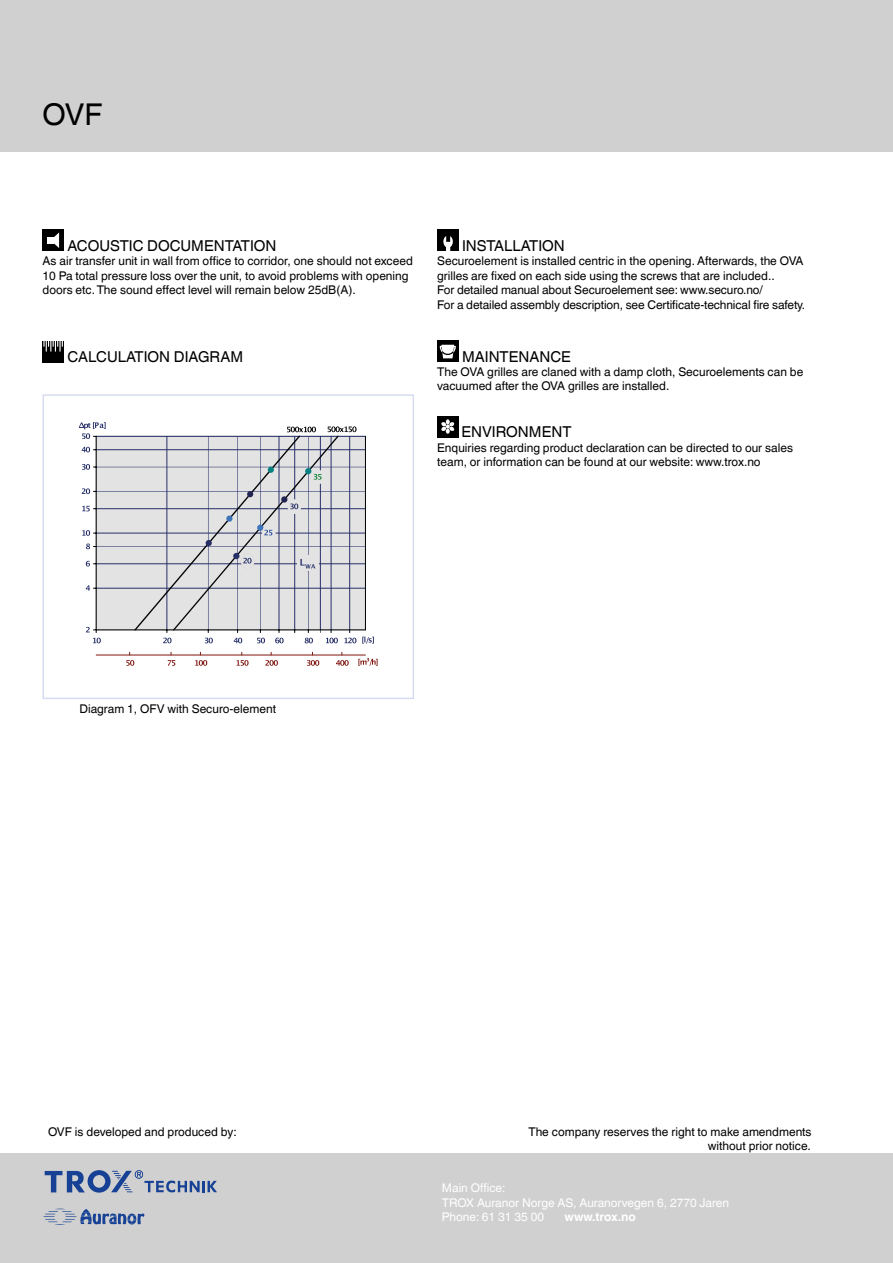
<style>
.page{position:relative;width:893px;height:1263px;background:#fff}
.page>*{position:absolute;margin:0;border:0;box-sizing:border-box;transform-origin:0 0}
.t1{font:30px "TROX Helvetica";color:#000}
.t2{font:15px "TROX Helvetica";color:#000}
.t3{font:12px/14.4px "TROX Helvetica";color:#000}
.t4{font:12px/14.4px "TROX Helvetica";color:#fff}
.t5{font:700 12px "TROX Helvetica";color:#fff}
</style>
<div class="page">
<div style="left:0;top:0;width:893px;height:152px;background:#d0d0d0"></div>
<div style="left:43px;top:230px;width:21px;height:21px;background:#000"></div>
<svg style="left:47px;top:232px;width:12px;height:16px"></svg>
<hr style="left:96px;top:655px;width:269px;height:1px;background:#801710">
<svg style="left:126px;top:652px;width:8px;height:14px"></svg>
<svg style="left:168px;top:652px;width:7px;height:14px"></svg>
<svg style="left:195px;top:652px;width:12px;height:14px"></svg>
<svg style="left:237px;top:652px;width:12px;height:14px"></svg>
<svg style="left:265px;top:652px;width:13px;height:14px"></svg>
<svg style="left:307px;top:652px;width:12px;height:14px"></svg>
<svg style="left:336px;top:652px;width:13px;height:14px"></svg>
<svg style="left:358px;top:658px;width:20px;height:8px"></svg>
<svg style="left:79px;top:422px;width:295px;height:222px"></svg>
<div style="left:43px;top:394px;width:371px;height:305px;border:1px solid #d5dbf0"></div>
<div style="left:43px;top:341px;width:21px;height:21px;background:#000"></div>
<svg style="left:43px;top:341px;width:20px;height:11px"></svg>
<div style="left:437px;top:230px;width:21px;height:21px;background:#000"></div>
<svg style="left:443px;top:236px;width:10px;height:15px"></svg>
<svg style="left:437px;top:340px;width:21px;height:22px"></svg>
<svg style="left:440px;top:345px;width:16px;height:13px"></svg>
<div style="left:437px;top:416px;width:21px;height:21px;background:#000"></div>
<svg style="left:441px;top:419px;width:13px;height:15px"></svg>
<div style="left:0;top:1154px;width:893px;height:109px;background:#d0d0d0"></div>
<svg style="left:44px;top:1208px;width:100px;height:17px"></svg>
<svg style="left:45px;top:1170px;width:172px;height:22px"></svg>
<h1 class="t1" style="left:43px;top:97px;width:61px">OVF</h1>
<p class="t2" style="left:67px;top:237px;width:211px">ACOUSTIC DOCUMENTATION</p>
<p class="t3" style="left:43px;top:254px;width:372px">As air transfer unit in wall from office to corridor, one should not exceed<br>10 Pa total pressure loss over the unit, to avoid problems with opening doors etc.The sound effect level will remain below 25dB(A).</p>
<p class="t2" style="left:67px;top:348px;width:177px">CALCULATION DIAGRAM</p>
<p class="t2" style="left:462px;top:237px;width:104px">INSTALLATION</p>
<p class="t3" style="left:437px;top:254px;width:370px">Securoelement is installed centric in the opening. Afterwards, the OVA grilles are fixed on each side using the screws that are included..<br>For detailed manual about Securoelement see: www.securo.no/<br>For a detailed assembly description, see Certificate-technical fire safety.</p>
<p class="t2" style="left:462px;top:348px;width:110px">MAINTENANCE</p>
<p class="t3" style="left:437px;top:365px;width:368px">The OVA grilles are claned with a damp cloth, Securoelements can be vacuumed after the OVA grilles are installed.</p>
<p class="t2" style="left:461px;top:423px;width:112px">ENVIRONMENT</p>
<p class="t3" style="left:437px;top:440px;width:357px">Enquiries regarding product declaration can be directed to our sales team, or information can be found at our website: www.trox.no</p>
<p class="t3" style="left:79px;top:702px;width:198px">Diagram 1, OFV with Securo-element</p>
<p class="t3" style="left:48px;top:1124px;width:190px">OVF is developed and produced by:</p>
<p class="t3" style="left:528px;top:1124px;width:285px;text-align:right">The company reserves the right to make amendments without prior notice.</p>
<p class="t4" style="left:442px;top:1181px;width:289px">Main Office:<br>TROX Auranor Norge AS, Auranorvegen 6, 2770 Jaren<br>Phone: 61 31 35 00</p>
<p class="t5" style="left:565px;top:1210px;width:73px">www.trox.no</p>
</div>
